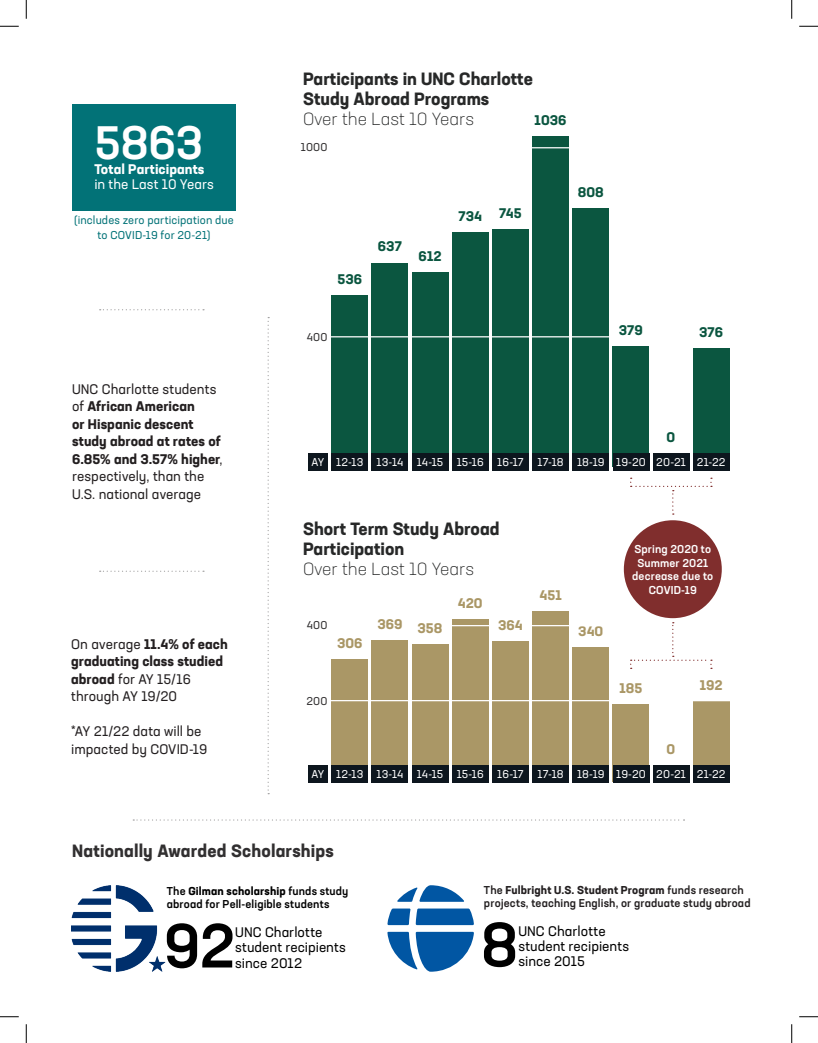
<style>
.page{position:relative;width:818px;height:1043px;background:#fff}
.page>*{position:absolute;margin:0;border:0;box-sizing:border-box;transform-origin:0 0}
.t1{font:500 61.25px "Neusa Next Std";color:#000}
.t2{font:500 46.25px "Neusa Next Std";color:#fff}
.t3{font:700 17.5px/20px "Neusa Next Std";color:#272828}
.t4{font:700 17.5px "Neusa Next Std";letter-spacing:.01em;color:#312f30}
.t5{font:700 13.75px/17.5px "Neusa Next Std";letter-spacing:.005em;color:#231f20}
.t6{font:13.75px/15px "Neusa Next Std";color:#000}
.t7{font:13.75px/17.5px "Neusa Next Std";letter-spacing:.005em;color:#231f20}
.t8{font:700 13.75px/15px "Neusa Next Std";letter-spacing:.005em;color:#fff}
.t9{font:700 13.75px "Neusa Next Std";color:#0b5640}
.t10{font:700 13.75px "Neusa Next Std";color:#aa9766}
.t11{font:11.25px "Neusa Next Std";letter-spacing:.015em;color:#fff}
.t12{font:500 11.25px/13.5px "Neusa Next Std";letter-spacing:.015em;color:#231f20}
.t13{font:500 11.25px/13.5px "Neusa Next Std";letter-spacing:.01em;color:#000}
.t14{font:11.25px/15px "Neusa Next Std";letter-spacing:.01em;color:#027277;text-align:center}
.t15{font:500 11.25px/13.5px "Neusa Next Std";letter-spacing:.01em;color:#fff;text-align:center}
.t16{font:11.25px "Neusa Next Std";letter-spacing:.01em;color:#312f30}
.s1{font-weight:400}
.s2{font-weight:300}
.s3{font-weight:700}
</style>
<div class="page">
<div style="left:331px;top:659px;width:37px;height:123px;background:#aa9766"></div>
<div style="left:372px;top:640px;width:36px;height:125px;background:#aa9766"></div>
<div style="left:412px;top:644px;width:36px;height:138px;background:#aa9766"></div>
<div style="left:452px;top:619px;width:36px;height:163px;background:#aa9766"></div>
<div style="left:492px;top:641px;width:36px;height:141px;background:#aa9766"></div>
<div style="left:532px;top:611px;width:37px;height:171px;background:#aa9766"></div>
<div style="left:572px;top:647px;width:37px;height:135px;background:#aa9766"></div>
<div style="left:612px;top:704px;width:37px;height:78px;background:#aa9766"></div>
<div style="left:331px;top:765px;width:37px;height:17px;background:#0d161e"></div>
<div style="left:372px;top:765px;width:36px;height:17px;background:#0d161e"></div>
<div style="left:412px;top:765px;width:36px;height:17px;background:#0d161e"></div>
<div style="left:452px;top:765px;width:36px;height:17px;background:#0d161e"></div>
<div style="left:492px;top:765px;width:36px;height:17px;background:#0d161e"></div>
<div style="left:532px;top:765px;width:36px;height:17px;background:#0d161e"></div>
<div style="left:572px;top:765px;width:37px;height:17px;background:#0d161e"></div>
<div style="left:612px;top:765px;width:37px;height:17px;background:#0d161e"></div>
<div style="left:331px;top:295px;width:37px;height:172px;background:#0b5640"></div>
<div style="left:372px;top:263px;width:36px;height:190px;background:#0b5640"></div>
<div style="left:412px;top:272px;width:36px;height:195px;background:#0b5640"></div>
<div style="left:452px;top:232px;width:36px;height:235px;background:#0b5640"></div>
<div style="left:492px;top:229px;width:36px;height:238px;background:#0b5640"></div>
<div style="left:532px;top:136px;width:37px;height:331px;background:#0b5640"></div>
<div style="left:572px;top:209px;width:37px;height:258px;background:#0b5640"></div>
<div style="left:612px;top:346px;width:37px;height:121px;background:#0b5640"></div>
<div style="left:693px;top:348px;width:36px;height:119px;background:#0b5640"></div>
<div style="left:693px;top:701px;width:36px;height:78px;background:#aa9766"></div>
<div style="left:331px;top:453px;width:37px;height:17px;background:#0d161e"></div>
<div style="left:372px;top:453px;width:36px;height:17px;background:#0d161e"></div>
<div style="left:412px;top:453px;width:36px;height:17px;background:#0d161e"></div>
<div style="left:452px;top:453px;width:36px;height:17px;background:#0d161e"></div>
<div style="left:492px;top:453px;width:36px;height:17px;background:#0d161e"></div>
<div style="left:532px;top:453px;width:36px;height:17px;background:#0d161e"></div>
<div style="left:572px;top:453px;width:37px;height:17px;background:#0d161e"></div>
<div style="left:612px;top:453px;width:37px;height:17px;background:#0d161e"></div>
<div style="left:653px;top:453px;width:36px;height:17px;background:#0d161e"></div>
<div style="left:653px;top:765px;width:36px;height:17px;background:#0d161e"></div>
<div style="left:693px;top:453px;width:36px;height:17px;background:#0d161e"></div>
<div style="left:693px;top:765px;width:36px;height:17px;background:#0d161e"></div>
<hr style="left:308px;top:336px;width:451px;height:1px;background:#fff">
<hr style="left:308px;top:147px;width:451px;height:1px;background:#fff">
<hr style="left:308px;top:700px;width:451px;height:1px;background:#fff">
<hr style="left:308px;top:625px;width:451px;height:1px;background:#fff">
<div style="left:623px;top:520px;width:98px;height:98px;background:#802e2d;border-radius:50%"></div>
<svg style="left:267px;top:317px;width:2px;height:477px"></svg>
<svg style="left:133px;top:819px;width:551px;height:1px"></svg>
<svg style="left:100px;top:570px;width:104px;height:2px"></svg>
<svg style="left:100px;top:309px;width:104px;height:1px"></svg>
<img style="left:71px;top:885px;width:95px;height:86px">
<svg style="left:387px;top:908px;width:87px;height:63px"></svg>
<svg style="left:397px;top:885px;width:67px;height:16px"></svg>
<div style="left:72px;top:105px;width:164px;height:106px;background:#027277"></div>
<div style="left:308px;top:765px;width:20px;height:17px;background:#0d161e"></div>
<div style="left:308px;top:453px;width:20px;height:17px;background:#0d161e"></div>
<svg style="left:630px;top:477px;width:82px;height:37px"></svg>
<svg style="left:630px;top:622px;width:82px;height:47px"></svg>
<svg style="left:0;top:25px;width:19px;height:2px"></svg>
<svg style="left:799px;top:25px;width:19px;height:2px"></svg>
<svg style="left:0;top:1016px;width:19px;height:1px"></svg>
<svg style="left:799px;top:1016px;width:19px;height:1px"></svg>
<svg style="left:25px;top:0;width:2px;height:19px"></svg>
<svg style="left:25px;top:1024px;width:2px;height:18px"></svg>
<svg style="left:791px;top:0;width:1px;height:19px"></svg>
<svg style="left:791px;top:1024px;width:1px;height:18px"></svg>
<p class="t2" style="left:94px;top:113px;width:110px">5863</p>
<p class="t8" style="left:94px;top:161px;width:121px">Total Participants <span class="s1">in the Last 10 Years</span></p>
<p class="t14" style="left:74px;top:212px;width:161px">(includes zero participation due to COVID-19 for 20-21)</p>
<p class="t5" style="left:72px;top:380px;width:152px"><span class="s1">UNC Charlotte students of</span> African American<br>or Hispanic descent study abroad at rates of<br>6.85% and 3.57% higher<span class="s1">, respectively, than the<br>U.S. national average</span></p>
<p class="t5" style="left:71px;top:635px;width:158px"><span class="s1">On average</span> 11.4% of each graduating class studied abroad <span class="s1">for AY 15/16 through AY 19/20</span></p>
<p class="t7" style="left:71px;top:722px;width:138px">*AY 21/22 data will be impacted by COVID-19</p>
<p class="t3" style="left:303px;top:68px;width:231px">Participants in UNC Charlotte<br>Study Abroad Programs<br><span class="s2">Over the Last 10 Years</span></p>
<p class="t9" style="left:534px;top:111px;width:33px">1036</p>
<p class="t16" style="left:301px;top:140px;width:28px">1000</p>
<p class="t9" style="left:337px;top:270px;width:26px">536</p>
<p class="t9" style="left:378px;top:237px;width:25px">637</p>
<p class="t9" style="left:418px;top:247px;width:24px">612</p>
<p class="t9" style="left:458px;top:207px;width:25px">734</p>
<p class="t9" style="left:499px;top:204px;width:24px">745</p>
<p class="t16" style="left:307px;top:330px;width:22px">400</p>
<p class="t9" style="left:577px;top:184px;width:27px">808</p>
<p class="t9" style="left:618px;top:321px;width:26px">379</p>
<p class="t9" style="left:699px;top:323px;width:26px">376</p>
<p class="t11" style="left:311px;top:455px;width:14px">AY</p>
<p class="t9" style="left:666px;top:428px;width:10px">0</p>
<p class="t11" style="left:336px;top:455px;width:29px">12-13</p>
<p class="t11" style="left:376px;top:455px;width:28px">13-14</p>
<p class="t11" style="left:417px;top:455px;width:28px">14-15</p>
<p class="t11" style="left:456px;top:455px;width:29px">15-16</p>
<p class="t11" style="left:497px;top:455px;width:28px">16-17</p>
<p class="t11" style="left:537px;top:455px;width:28px">17-18</p>
<p class="t11" style="left:577px;top:455px;width:29px">18-19</p>
<p class="t11" style="left:616px;top:455px;width:31px">19-20</p>
<p class="t11" style="left:656px;top:455px;width:31px">20-21</p>
<p class="t11" style="left:697px;top:455px;width:30px">21-22</p>
<p class="t3" style="left:303px;top:518px;width:198px">Short Term Study Abroad<br>Participation<br><span class="s2">Over the Last 10 Years</span></p>
<p class="t16" style="left:307px;top:618px;width:22px">400</p>
<p class="t10" style="left:337px;top:634px;width:27px">306</p>
<p class="t10" style="left:458px;top:594px;width:26px">420</p>
<p class="t10" style="left:377px;top:615px;width:26px">369</p>
<p class="t10" style="left:417px;top:619px;width:26px">358</p>
<p class="t10" style="left:498px;top:615px;width:26px">364</p>
<p class="t16" style="left:306px;top:694px;width:22px">200</p>
<p class="t10" style="left:539px;top:586px;width:24px">451</p>
<p class="t10" style="left:578px;top:622px;width:26px">340</p>
<p class="t15" style="left:632px;top:542px;width:83px">Spring 2020 to<br>Summer 2021 decrease due to<br>COVID-19</p>
<p class="t10" style="left:619px;top:679px;width:25px">185</p>
<p class="t10" style="left:699px;top:676px;width:24px">192</p>
<p class="t10" style="left:666px;top:740px;width:10px">0</p>
<p class="t11" style="left:311px;top:767px;width:14px">AY</p>
<p class="t11" style="left:336px;top:767px;width:29px">12-13</p>
<p class="t11" style="left:376px;top:767px;width:28px">13-14</p>
<p class="t11" style="left:417px;top:767px;width:28px">14-15</p>
<p class="t11" style="left:456px;top:767px;width:29px">15-16</p>
<p class="t11" style="left:497px;top:767px;width:28px">16-17</p>
<p class="t11" style="left:537px;top:767px;width:28px">17-18</p>
<p class="t11" style="left:577px;top:767px;width:29px">18-19</p>
<p class="t11" style="left:616px;top:767px;width:31px">19-20</p>
<p class="t11" style="left:656px;top:767px;width:31px">20-21</p>
<p class="t11" style="left:697px;top:767px;width:30px">21-22</p>
<p class="t4" style="left:72px;top:839px;width:263px">Nationally Awarded Scholarships</p>
<p class="t13" style="left:167px;top:883px;width:183px">The <span class="s3">Gilman scholarship</span> funds study abroad for Pell-eligible students</p>
<p class="t12" style="left:484px;top:883px;width:268px">The <span class="s3">Fulbright U.S. Student Program</span> funds research projects, teaching English, or graduate study abroad</p>
<p class="t1" style="left:163px;top:906px;width:73px">92</p>
<p class="t6" style="left:235px;top:924px;width:112px">UNC Charlotte student recipients since 2012</p>
<p class="t1" style="left:480px;top:905px;width:39px">8</p>
<p class="t6" style="left:518px;top:923px;width:112px">UNC Charlotte student recipients</p>
<p class="t6" style="left:518px;top:953px;width:68px">since 2015</p>
</div>
